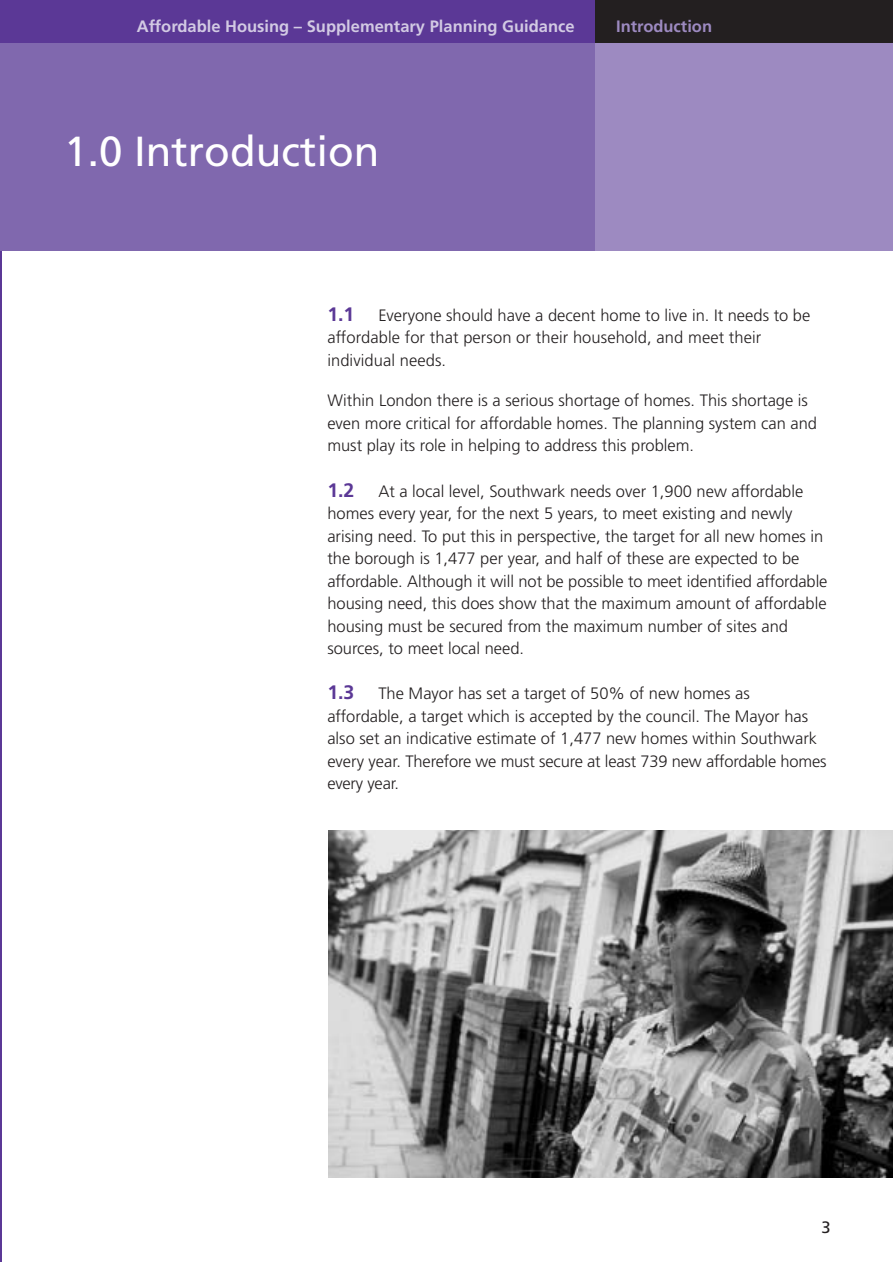
<style>
.page{position:relative;width:893px;height:1262px;background:#fff}
.page>*{position:absolute;margin:0;border:0;box-sizing:border-box;transform-origin:0 0}
.t1{font:42px "Frutiger";color:#fff}
.t2{font:300 16.5px/22.5px "Frutiger";color:#231f20}
.t3{font:700 16.5px "Frutiger";color:#d2cae3}
.t4{font:700 16.5px "Frutiger";color:#9d8ac1}
.t5{font:16.5px "Frutiger";color:#231f20}
.s1{font-weight:700;font-size:19.5px;color:#5b3896}
</style>
<div class="page">
<hr style="left:0;top:249px;width:2px;height:1012px;background:#5b3896">
<div style="left:0;top:40px;width:892px;height:211px;background:#8068ae"></div>
<div style="left:0;top:0;width:596px;height:43px;background:#5b3896"></div>
<div style="left:595px;top:43px;width:297px;height:208px;background:#9d8ac1"></div>
<div style="left:595px;top:0;width:297px;height:43px;background:#231f20"></div>
<img style="left:328px;top:830px;width:564px;height:347px">
<p class="t3" style="left:137px;top:19px;width:439px">Affordable Housing – Supplementary Planning Guidance</p>
<p class="t4" style="left:616px;top:19px;width:97px">Introduction</p>
<h1 class="t1" style="left:64px;top:134px;width:316px">1.0 Introduction</h1>
<p class="t2" style="left:327px;top:305px;width:484px"><span class="s1">1.1</span> Everyone should have a decent home to live in. It needs to be affordable for that person or their household, and meet their individual needs.</p>
<p class="t2" style="left:327px;top:391px;width:491px">Within London there is a serious shortage of homes. This shortage is even more critical for affordable homes. The planning system can and must play its role in helping to address this problem.</p>
<p class="t2" style="left:327px;top:481px;width:501px"><span class="s1">1.2</span> At a local level, Southwark needs over 1,900 new affordable homes every year, for the next 5 years, to meet existing and newly arising need. To put this in perspective, the target for all new homes in the borough is 1,477 per year, and half of these are expected to be affordable. Although it will not be possible to meet identified affordable housing need, this does show that the maximum amount of affordable housing must be secured from the maximum number of sites and sources, to meet local need.</p>
<p class="t2" style="left:327px;top:683px;width:500px"><span class="s1">1.3</span> The Mayor has set a target of 50% of new homes as affordable, a target which is accepted by the council. The Mayor has also set an indicative estimate of 1,477 new homes within Southwark every year. Therefore we must secure at least 739 new affordable homes every year.</p>
<p class="t5" style="left:821px;top:1220px;width:11px">3</p>
</div>
